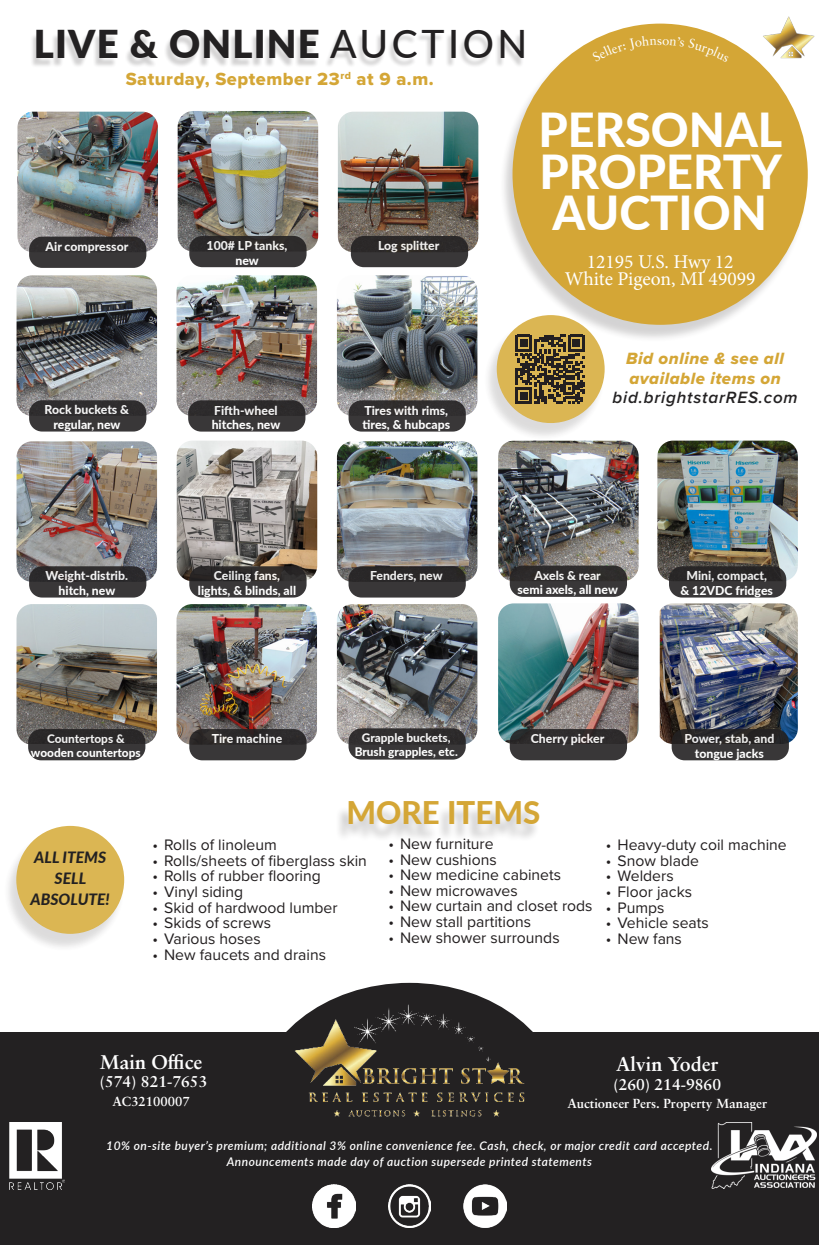
<style>
.page{position:relative;width:819px;height:1245px;background:#fff}
.page>*{position:absolute;margin:0;border:0;box-sizing:border-box;transform-origin:0 0}
.t1{font:800 46.9px/41.6px "Lato";color:#fff;text-align:justify}
.t2{font:900 38.32px "Lato";letter-spacing:.03em;color:#232122}
.t3{font:800 31.15px "Lato";color:#d4a636}
.t4{font:700 19.78px "Sabon LT Pro";color:#fff}
.t5{font:19.6px/17px "Minion Pro";color:#fff;text-align:center}
.t6{font:18.2px "Proxima Nova Extrabld";letter-spacing:.03em;color:#d4a636}
.t7{font:16.97px/19.6px "Proxima Nova Extrabld It";letter-spacing:.03em;color:#d4a636;text-align:center}
.t8{font:15.75px "Proxima Nova";color:#231f20}
.t9{font:700 15.75px "Sabon LT Pro";color:#fff}
.t10{font:italic 800 15.58px/20.8px "Lato";color:#232122;text-align:center}
.t11{font:700 13.12px "Sabon LT Pro";color:#fff}
.t12{font:800 12.25px/14.7px "Lato";color:#fff;text-align:center}
.t13{font:italic 600 11.9px "Lato";letter-spacing:.04em;color:#fff}
.t14{font:800 11.9px/14.2px "Lato";color:#fff;text-align:center}
.s1{font-weight:500;font-size:39.02px}
.s2{font-family:"Proxima Nova";font-weight:600;font-style:italic;color:#242223}
</style>
<div class="page">
<img style="left:498px;top:440px;width:141px;height:141px">
<img style="left:657px;top:440px;width:141px;height:141px">
<img style="left:498px;top:603px;width:141px;height:141px">
<img style="left:660px;top:603px;width:138px;height:141px">
<img style="left:17px;top:112px;width:141px;height:140px">
<img style="left:178px;top:111px;width:140px;height:140px">
<img style="left:338px;top:112px;width:140px;height:140px">
<img style="left:17px;top:275px;width:140px;height:141px">
<img style="left:177px;top:275px;width:140px;height:141px">
<img style="left:337px;top:275px;width:140px;height:141px">
<img style="left:17px;top:441px;width:140px;height:141px">
<img style="left:177px;top:440px;width:140px;height:141px">
<img style="left:337px;top:441px;width:140px;height:141px">
<img style="left:17px;top:604px;width:140px;height:140px">
<img style="left:177px;top:604px;width:140px;height:140px">
<img style="left:337px;top:604px;width:140px;height:140px">
<div style="left:499px;top:28px;width:309px;height:315px;background:#231f20;opacity:.2"></div>
<div style="left:513px;top:24px;width:295px;height:301px;background:#d4a636;border-radius:50%"></div>
<div style="left:336px;top:805px;width:204px;height:37px;background:#231f20;opacity:.25"></div>
<div style="left:484px;top:319px;width:121px;height:122px;background:#231f20;opacity:.2"></div>
<div style="left:497px;top:315px;width:108px;height:108px;background:#dbb653;border-radius:50%"></div>
<svg style="left:515px;top:334px;width:70px;height:70px"></svg>
<div style="left:30px;top:33px;width:494px;height:35px;background:#231f20;opacity:.2"></div>
<div style="left:3px;top:830px;width:122px;height:121px;background:#231f20;opacity:.2"></div>
<div style="left:16px;top:825px;width:108px;height:108px;background:#dbb653;border-radius:50%"></div>
<img style="left:759px;top:16px;width:56px;height:54px">
<div style="left:349px;top:400px;width:117px;height:31px;background:#343132;border-radius:13px"></div>
<div style="left:28px;top:729px;width:117px;height:31px;background:linear-gradient(to right,#312f30,#322f30);border-radius:13px"></div>
<div style="left:188px;top:400px;width:117px;height:31px;background:#302e2f;border-radius:13px"></div>
<svg style="left:189px;top:566px;width:118px;height:31px;background:#333131"></svg>
<div style="left:351px;top:236px;width:117px;height:31px;background:#302c2c;border-radius:13px"></div>
<div style="left:29px;top:236px;width:117px;height:32px;background:#363435;border-radius:13px"></div>
<div style="left:510px;top:565px;width:117px;height:32px;background:linear-gradient(to right,#333031,#363434);border-radius:13px"></div>
<div style="left:29px;top:566px;width:117px;height:31px;background:#312f30;border-radius:13px"></div>
<div style="left:349px;top:728px;width:117px;height:31px;background:#333131;border-radius:13px"></div>
<svg style="left:672px;top:729px;width:117px;height:31px;background:#302e2f"></svg>
<div style="left:29px;top:400px;width:117px;height:31px;background:#323031;border-radius:13px"></div>
<div style="left:189px;top:236px;width:118px;height:31px;background:#323031;border-radius:13px"></div>
<div style="left:189px;top:729px;width:118px;height:31px;background:linear-gradient(to right,#322f2f,#343233);border-radius:13px"></div>
<div style="left:510px;top:729px;width:117px;height:31px;background:linear-gradient(to right,#333132,#343131);border-radius:13px"></div>
<div style="left:349px;top:566px;width:117px;height:31px;background:linear-gradient(to right,#312f30,#312f2f);border-radius:13px"></div>
<div style="left:669px;top:566px;width:117px;height:31px;background:linear-gradient(to right,#312f2f,#312f2f);border-radius:13px"></div>
<div style="left:0;top:1032px;width:819px;height:105px;background:#232122"></div>
<img style="left:286px;top:982px;width:247px;height:135px">
<div style="left:0;top:1124px;width:819px;height:120px;background:#232122"></div>
<img style="left:10px;top:1122px;width:55px;height:66px">
<img style="left:712px;top:1122px;width:104px;height:66px">
<img style="left:388px;top:1184px;width:43px;height:43px">
<img style="left:463px;top:1184px;width:43px;height:43px">
<img style="left:313px;top:1184px;width:43px;height:43px">
<svg style="left:592px;top:35px;width:137px;height:6px"></svg>
<p class="t2" style="left:34px;top:16px;width:495px">LIVE &amp; ONLINE <span class="s1">AUCTION</span></p>
<p class="t6" style="left:126px;top:65px;width:310px">Saturday, September 23<sup>rd</sup> at 9 a.m.</p>
<p class="t12" style="left:46px;top:238px;width:84px">Air compressor</p>
<p class="t12" style="left:378px;top:238px;width:63px">Log splitter</p>
<p class="t12" style="left:207px;top:238px;width:82px">100# LP tanks, new</p>
<p class="t12" style="left:44px;top:402px;width:86px">Rock buckets &amp; regular, new</p>
<p class="t12" style="left:212px;top:402px;width:70px;text-align:left">Fifth-wheel hitches, new</p>
<p class="t12" style="left:363px;top:402px;width:89px;text-align:left">Tires with rims, tires, &amp; hubcaps</p>
<p class="t1" style="left:538px;top:107px;width:245px">PERSONAL PROPERTY AUCTION</p>
<p class="t5" style="left:565px;top:254px;width:192px">12195 U.S. Hwy 12<br>White Pigeon, MI 49099</p>
<p class="t7" style="left:613px;top:348px;width:187px">Bid online &amp; see all available items on <span class="s2">bid.brightstarRES.com</span></p>
<p class="t12" style="left:46px;top:568px;width:84px">Weight-distrib. hitch, new</p>
<p class="t12" style="left:198px;top:568px;width:100px">Ceiling fans, lights, &amp; blinds, all</p>
<p class="t12" style="left:517px;top:567px;width:102px">Axels &amp; rear<br>semi axels, all new</p>
<p class="t12" style="left:370px;top:568px;width:74px">Fenders, new</p>
<p class="t12" style="left:680px;top:568px;width:94px">Mini, compact, &amp; 12VDC fridges</p>
<p class="t14" style="left:31px;top:731px;width:111px">Countertops &amp; wooden countertops</p>
<p class="t14" style="left:355px;top:730px;width:105px">Grapple buckets,<br>Brush grapples, etc.</p>
<p class="t12" style="left:684px;top:730px;width:91px">Power, stab, and tongue jacks</p>
<p class="t12" style="left:212px;top:730px;width:72px">Tire machine</p>
<p class="t12" style="left:531px;top:730px;width:75px">Cherry picker</p>
<p class="t10" style="left:31px;top:846px;width:81px">ALL ITEMS<br>SELL<br>ABSOLUTE!</p>
<p class="t3" style="left:347px;top:789px;width:195px">MORE ITEMS</p>
<p class="t8" style="left:388px;top:831px;width:107px">• New furniture</p>
<p class="t8" style="left:388px;top:847px;width:110px">• New cushions</p>
<p class="t8" style="left:388px;top:863px;width:174px">• New medicine cabinets</p>
<p class="t8" style="left:388px;top:878px;width:131px">• New microwaves</p>
<p class="t8" style="left:388px;top:894px;width:206px">• New curtain and closet rods</p>
<p class="t8" style="left:388px;top:909px;width:144px">• New stall partitions</p>
<p class="t8" style="left:388px;top:925px;width:173px">• New shower surrounds</p>
<p class="t8" style="left:152px;top:833px;width:126px">• Rolls of linoleum</p>
<p class="t8" style="left:152px;top:848px;width:216px">• Rolls/sheets of fiberglass skin</p>
<p class="t8" style="left:152px;top:864px;width:170px">• Rolls of rubber flooring</p>
<p class="t8" style="left:152px;top:879px;width:92px">• Vinyl siding</p>
<p class="t8" style="left:152px;top:895px;width:187px">• Skid of hardwood lumber</p>
<p class="t8" style="left:152px;top:911px;width:120px">• Skids of screws</p>
<p class="t8" style="left:152px;top:926px;width:110px">• Various hoses</p>
<p class="t8" style="left:152px;top:942px;width:175px">• New faucets and drains</p>
<p class="t8" style="left:606px;top:833px;width:182px">• Heavy-duty coil machine</p>
<p class="t8" style="left:606px;top:848px;width:95px">• Snow blade</p>
<p class="t8" style="left:606px;top:864px;width:69px">• Welders</p>
<p class="t8" style="left:606px;top:879px;width:88px">• Floor jacks</p>
<p class="t8" style="left:606px;top:895px;width:60px">• Pumps</p>
<p class="t8" style="left:606px;top:911px;width:104px">• Vehicle seats</p>
<p class="t8" style="left:606px;top:926px;width:78px">• New fans</p>
<p class="t4" style="left:100px;top:1049px;width:104px">Main Office</p>
<p class="t9" style="left:100px;top:1071px;width:109px">(574) 821-7653</p>
<p class="t11" style="left:112px;top:1092px;width:79px">AC32100007</p>
<p class="t4" style="left:616px;top:1051px;width:104px">Alvin Yoder</p>
<p class="t9" style="left:613px;top:1074px;width:109px">(260) 214-9860</p>
<p class="t11" style="left:567px;top:1095px;width:201px">Auctioneer Pers. Property Manager</p>
<p class="t13" style="left:106px;top:1136px;width:608px">10% on-site buyer’s premium; additional 3% online convenience fee. Cash, check, or major credit card accepted.</p>
<p class="t13" style="left:227px;top:1152px;width:367px">Announcements made day of auction supersede printed statements</p>
</div>
